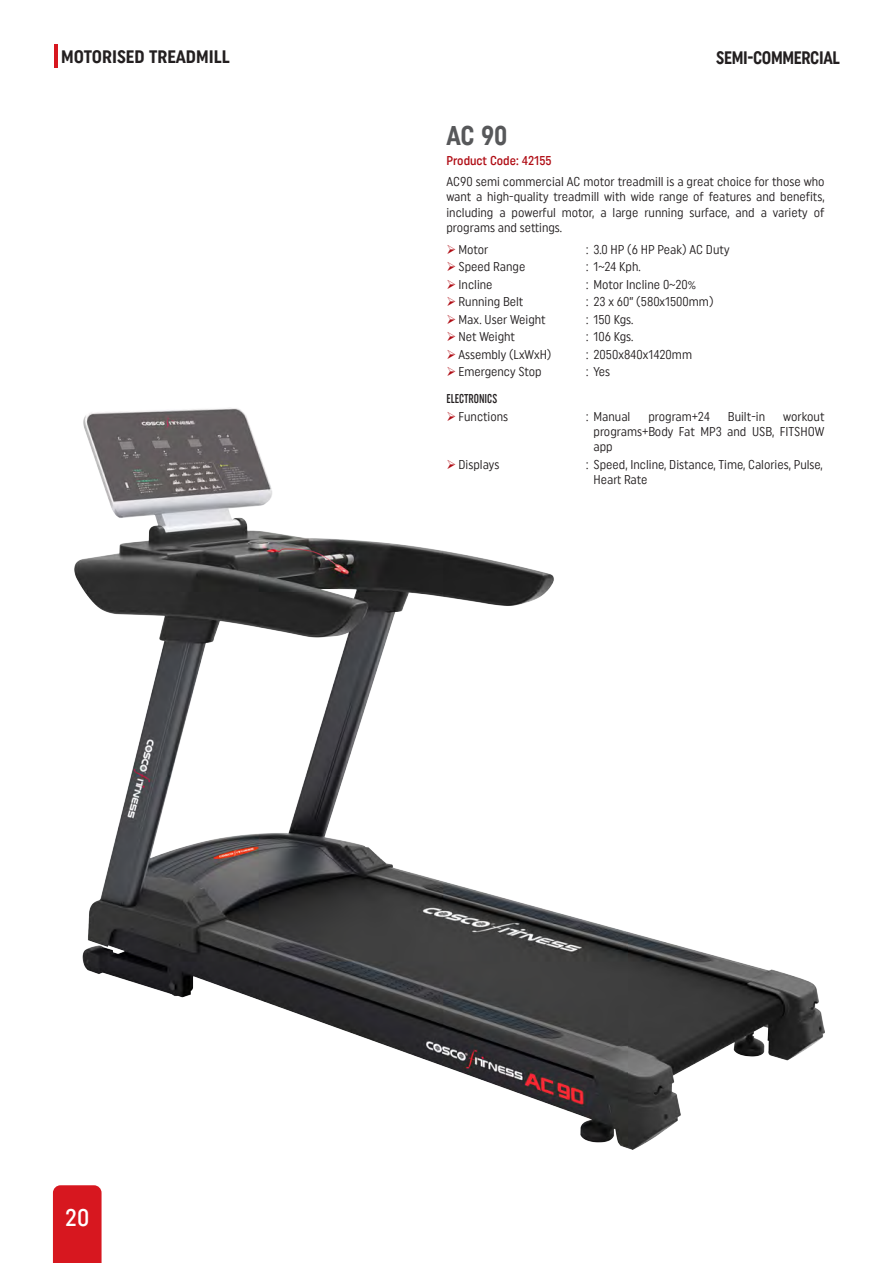
<style>
.page{position:relative;width:893px;height:1263px;background:#fff}
.page>*{position:absolute;margin:0;border:0;box-sizing:border-box;transform-origin:0 0}
.Product_Name{font:27px "Uniform Condensed 4";color:#57585a;scale:.95 1}
.t1{font:24px "Uniform Condensed 2";color:#fff}
.Master_Page{font:18px "Uniform Condensed 4";letter-spacing:-.005em;color:#231f20}
.Master_Page-2{font:18px "Uniform Condensed 4";letter-spacing:-.005em;color:#231f20;scale:.93 1}
.Body_Text_2{font:12.75px/15.3px "Uniform Condensed 6";color:#231f20;text-align:justify}
.Product_Code{font:12.75px "Uniform Condensed 2";color:#b00d15}
.Body_Text{font:12.75px "Uniform Extra Condensed 2";color:#231f20}
</style>
<div class="page">
<div style="left:53px;top:1185px;width:49px;height:78px;background:#d7171f"></div>
<hr style="left:54px;top:45px;width:3px;height:23px;background:#d7171f">
<img style="left:74px;top:408px;width:750px;height:741px">
<svg style="left:448px;top:411px;width:7px;height:10px"></svg>
<svg style="left:448px;top:459px;width:7px;height:10px"></svg>
<h3 class="Master_Page" style="left:61px;top:46px;width:170px">MOTORISED TREADMILL</h3>
<p class="Master_Page-2" style="left:716px;top:47px;width:134px">SEMI-COMMERCIAL</p>
<p class="Product_Name" style="left:446px;top:119px;width:66px">AC 90</p>
<p class="Product_Code" style="left:446px;top:153px;width:107px">Product Code: 42155</p>
<p class="Body_Text_2" style="left:446px;top:174px;width:380px">AC90 semi commercial AC motor treadmill is a great choice for those who want a high-quality treadmill with wide range of features and benefits, including a powerful motor, a large running surface, and a variety of programs and settings.</p>
<p class="Body_Text_2" style="left:458px;top:241px;width:31px">Motor</p>
<p class="Body_Text_2" style="left:586px;top:241px;width:145px">: 3.0 HP (6 HP Peak) AC Duty</p>
<p class="Body_Text_2" style="left:458px;top:259px;width:68px">Speed Range</p>
<p class="Body_Text_2" style="left:586px;top:259px;width:56px">: 1~24 Kph.</p>
<p class="Body_Text_2" style="left:458px;top:276px;width:36px">Incline</p>
<p class="Body_Text_2" style="left:586px;top:276px;width:112px">: Motor Incline 0~20%</p>
<p class="Body_Text_2" style="left:458px;top:294px;width:66px">Running Belt</p>
<p class="Body_Text_2" style="left:586px;top:294px;width:129px">: 23 x 60” (580x1500mm)</p>
<p class="Body_Text_2" style="left:458px;top:311px;width:89px">Max. User Weight</p>
<p class="Body_Text_2" style="left:586px;top:311px;width:49px">: 150 Kgs.</p>
<p class="Body_Text_2" style="left:458px;top:329px;width:58px">Net Weight</p>
<p class="Body_Text_2" style="left:586px;top:329px;width:49px">: 106 Kgs.</p>
<p class="Body_Text_2" style="left:458px;top:346px;width:94px">Assembly (LxWxH)</p>
<p class="Body_Text_2" style="left:586px;top:346px;width:108px">: 2050x840x1420mm</p>
<p class="Body_Text_2" style="left:458px;top:364px;width:85px">Emergency Stop</p>
<p class="Body_Text_2" style="left:586px;top:364px;width:26px">: Yes</p>
<p class="Body_Text" style="left:446px;top:391px;width:52px">ELECTRONICS</p>
<p class="Body_Text_2" style="left:458px;top:408px;width:51px">Functions</p>
<p class="Body_Text_2" style="left:586px;top:408px;width:46px">: Manual</p>
<p class="Body_Text_2" style="left:648px;top:408px;width:63px">program+24</p>
<p class="Body_Text_2" style="left:728px;top:408px;width:39px">Built-in</p>
<p class="Body_Text_2" style="left:593px;top:408px;width:233px;text-indent:190px">workout programs+Body Fat MP3 and USB, FITSHOW app</p>
<p class="Body_Text_2" style="left:458px;top:456px;width:42px">Displays</p>
<p class="Body_Text_2" style="left:593px;top:456px;width:231px;text-indent:-8px">: Speed, Incline, Distance, Time, Calories, Pulse,<br>Heart Rate</p>
<h2 class="t1" style="left:65px;top:1203px;width:25px">20</h2>
</div>
